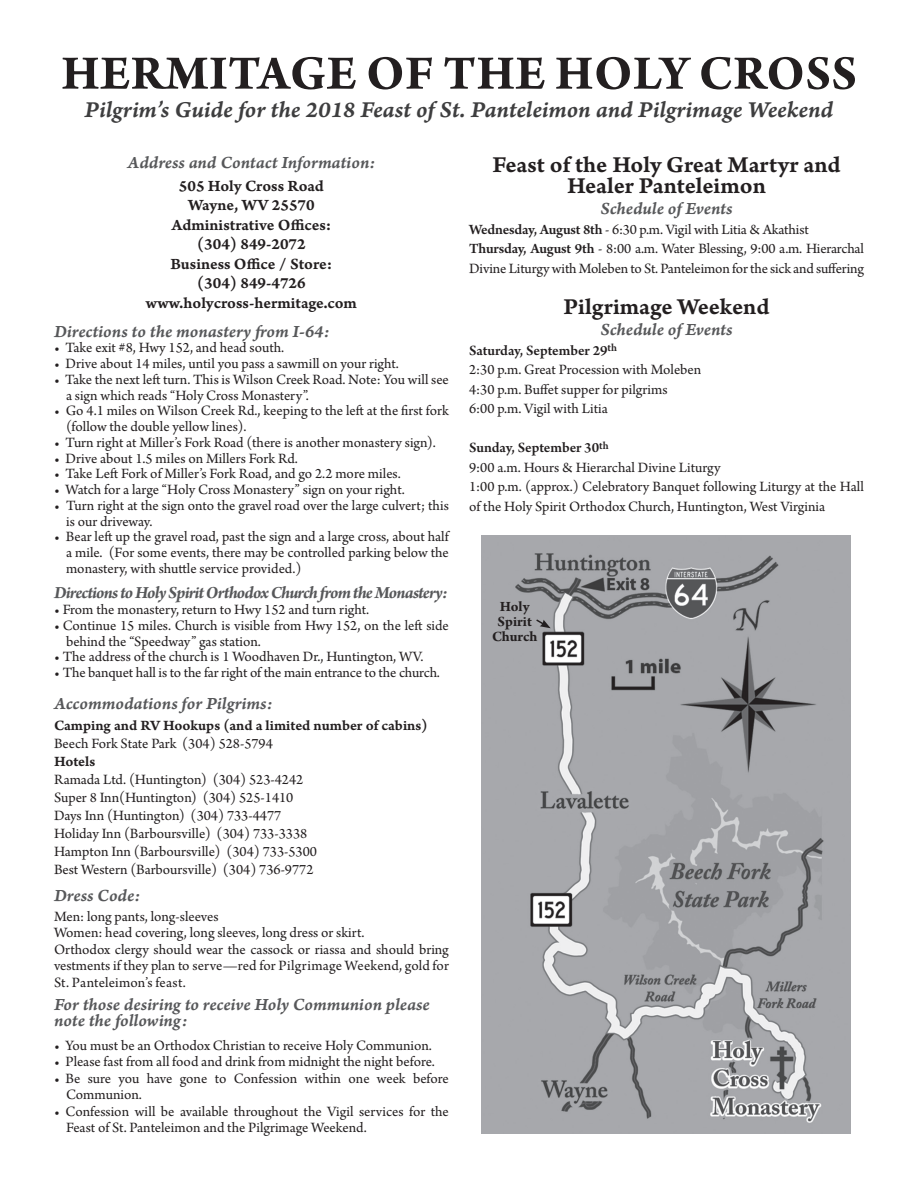
<style>
.page{position:relative;width:918px;height:1188px;background:#fff}
.page>*{position:absolute;margin:0;border:0;box-sizing:border-box;transform-origin:0 0}
.t1{font:700 51px "Arno Pro";letter-spacing:.01em;color:#231f20}
.t2{font:24px "Arno Pro Smbd Italic Caption";letter-spacing:-.005em;color:#3e3e3f}
.t3{font:24px/21px "Arno Pro Smbd Caption";letter-spacing:-.005em;color:#231f20;text-align:center}
.t4{font:18px/16.5px "Arno Pro Smbd Italic Caption";letter-spacing:-.005em;color:#57585a}
.t5{font:italic 700 18px "Arno Pro";letter-spacing:-.045em;color:#57585a}
.t6{font:16.5px/19.5px "Arno Pro Smbd Caption";color:#231f20;text-align:center}
.t7{font:15px/19.5px "Arno Pro";color:#231f20}
.t8{font:15px "Arno Pro Smbd Caption";letter-spacing:-.005em;color:#231f20}
.t9{font:700 15px/15px "Arno Pro";color:#231f20;text-align:center}
.s1{font-weight:600}
</style>
<div class="page">
<img style="left:482px;top:535px;width:368px;height:599px">
<svg style="left:535px;top:618px;width:16px;height:10px"></svg>
<h1 class="t1" style="left:61px;top:44px;width:797px">HERMITAGE OF THE HOLY CROSS</h1>
<h2 class="t2" style="left:85px;top:95px;width:750px">Pilgrim’s Guide for the 2018 Feast of St. Panteleimon and Pilgrimage Weekend</h2>
<p class="t4" style="left:127px;top:155px;width:249px">Address and Contact Information:</p>
<p class="t6" style="left:146px;top:177px;width:213px">505 Holy Cross Road<br>Wayne, WV 25570<br>Administrative Offices:<br>(304) 849-2072<br>Business Office / Store:<br>(304) 849-4726 www.holycross-hermitage.com</p>
<p class="t4" style="left:54px;top:323px;width:277px">Directions to the monastery from I-64:</p>
<p class="t7" style="left:54px;top:339px;width:232px">• Take exit #8, Hwy 152, and head south.</p>
<p class="t7" style="left:54px;top:355px;width:347px">• Drive about 14 miles, until you pass a sawmill on your right.</p>
<p class="t7" style="left:66px;top:372px;width:384px;line-height:15.8px;text-indent:-12px">• Take the next left turn. This is Wilson Creek Road. Note: You will see a sign which reads “Holy Cross Monastery”.</p>
<p class="t7" style="left:66px;top:404px;width:384px;line-height:15.8px;text-indent:-12px">• Go 4.1 miles on Wilson Creek Rd., keeping to the left at the first fork (follow the double yellow lines).</p>
<p class="t7" style="left:54px;top:433px;width:383px">• Turn right at Miller’s Fork Road (there is another monastery sign).</p>
<p class="t7" style="left:54px;top:449px;width:246px">• Drive about 1.5 miles on Millers Fork Rd.</p>
<p class="t7" style="left:54px;top:465px;width:348px">• Take Left Fork of Miller’s Fork Road, and go 2.2 more miles.</p>
<p class="t7" style="left:54px;top:481px;width:352px">• Watch for a large “Holy Cross Monastery” sign on your right.</p>
<p class="t7" style="left:66px;top:498px;width:384px;line-height:15.8px;text-indent:-12px">• Turn right at the sign onto the gravel road over the large culvert; this is our driveway.</p>
<p class="t7" style="left:66px;top:530px;width:384px;line-height:15.8px;text-align:justify;text-indent:-12px">• Bear left up the gravel road, past the sign and a large cross, about half a mile. (For some events, there may be controlled parking below the monastery, with shuttle service provided.)</p>
<p class="t5" style="left:54px;top:582px;width:395px">Directions to Holy Spirit Orthodox Church from the Monastery:</p>
<p class="t7" style="left:54px;top:601px;width:317px">• From the monastery, return to Hwy 152 and turn right.</p>
<p class="t7" style="left:66px;top:618px;width:384px;line-height:15.8px;text-indent:-12px">• Continue 15 miles. Church is visible from Hwy 152, on the left side behind the “Speedway” gas station.</p>
<p class="t7" style="left:54px;top:648px;width:371px">• The address of the church is 1 Woodhaven Dr., Huntington, WV.</p>
<p class="t7" style="left:54px;top:664px;width:388px">• The banquet hall is to the far right of the main entrance to the church.</p>
<p class="t4" style="left:54px;top:695px;width:220px">Accommodations for Pilgrims:</p>
<p class="t8" style="left:54px;top:716px;width:375px">Camping and RV Hookups (and a limited number of cabins)</p>
<p class="t7" style="left:54px;top:734px;width:220px">Beech Fork State Park (304) 528-5794</p>
<p class="t8" style="left:54px;top:752px;width:43px">Hotels</p>
<p class="t7" style="left:54px;top:771px;width:265px;line-height:18px">Ramada Ltd. (Huntington) (304) 523-4242<br>Super 8 Inn(Huntington) (304) 525-1410<br>Days Inn (Huntington) (304) 733-4477<br>Holiday Inn (Barboursville) (304) 733-3338<br>Hampton Inn (Barboursville) (304) 733-5300<br>Best Western (Barboursville) (304) 736-9772</p>
<p class="t4" style="left:54px;top:888px;width:88px">Dress Code:</p>
<p class="t7" style="left:54px;top:909px;width:396px;line-height:16.5px">Men: long pants, long-sleeves<br>Women: head covering, long sleeves, long dress or skirt.<br>Orthodox clergy should wear the cassock or riassa and should bring vestments if they plan to serve—red for Pilgrimage Weekend, gold for St. Panteleimon’s feast.</p>
<p class="t4" style="left:54px;top:997px;width:377px">For those desiring to receive Holy Communion please note the following:</p>
<p class="t7" style="left:54px;top:1036px;width:380px">• You must be an Orthodox Christian to receive Holy Communion.</p>
<p class="t7" style="left:54px;top:1053px;width:382px">• Please fast from all food and drink from midnight the night before.</p>
<p class="t7" style="left:66px;top:1071px;width:384px;line-height:16.5px;text-indent:-12px">• Be sure you have gone to Confession within one week before<br>Communion.</p>
<p class="t7" style="left:66px;top:1104px;width:384px;line-height:16.5px;text-indent:-12px">• Confession will be available throughout the Vigil services for the<br>Feast of St. Panteleimon and the Pilgrimage Weekend.</p>
<h2 class="t3" style="left:492px;top:156px;width:350px">Feast of the Holy Great Martyr and<br>Healer Panteleimon</h2>
<p class="t4" style="left:600px;top:201px;width:134px">Schedule of Events</p>
<p class="t7" style="left:469px;top:220px;width:396px"><span class="s1">Wednesday, August 8th</span> - 6:30 p.m. Vigil with Litia &amp; Akathist<br><span class="s1">Thursday, August 9th</span> - 8:00 a.m. Water Blessing, 9:00 a.m. Hierarchal<br>Divine Liturgy with Moleben to St. Panteleimon for the sick and suffering</p>
<h2 class="t3" style="left:564px;top:297px;width:208px">Pilgrimage Weekend</h2>
<p class="t4" style="left:600px;top:322px;width:134px">Schedule of Events</p>
<p class="t7" style="left:469px;top:341px;width:234px"><span class="s1">Saturday, September 29</span><sup>th<br></sup>2:30 p.m. Great Procession with Moleben<br>4:30 p.m. Buffet supper for pilgrims<br>6:00 p.m. Vigil with Litia</p>
<p class="t7" style="left:469px;top:439px;width:396px"><span class="s1">Sunday, September 30</span><sup>th<br></sup>9:00 a.m. Hours &amp; Hierarchal Divine Liturgy<br>1:00 p.m. (approx.) Celebratory Banquet following Liturgy at the Hall of the Holy Spirit Orthodox Church, Huntington, West Virginia</p>
<p class="t9" style="left:492px;top:600px;width:47px">Holy<br>Spirit<br>Church</p>
</div>
